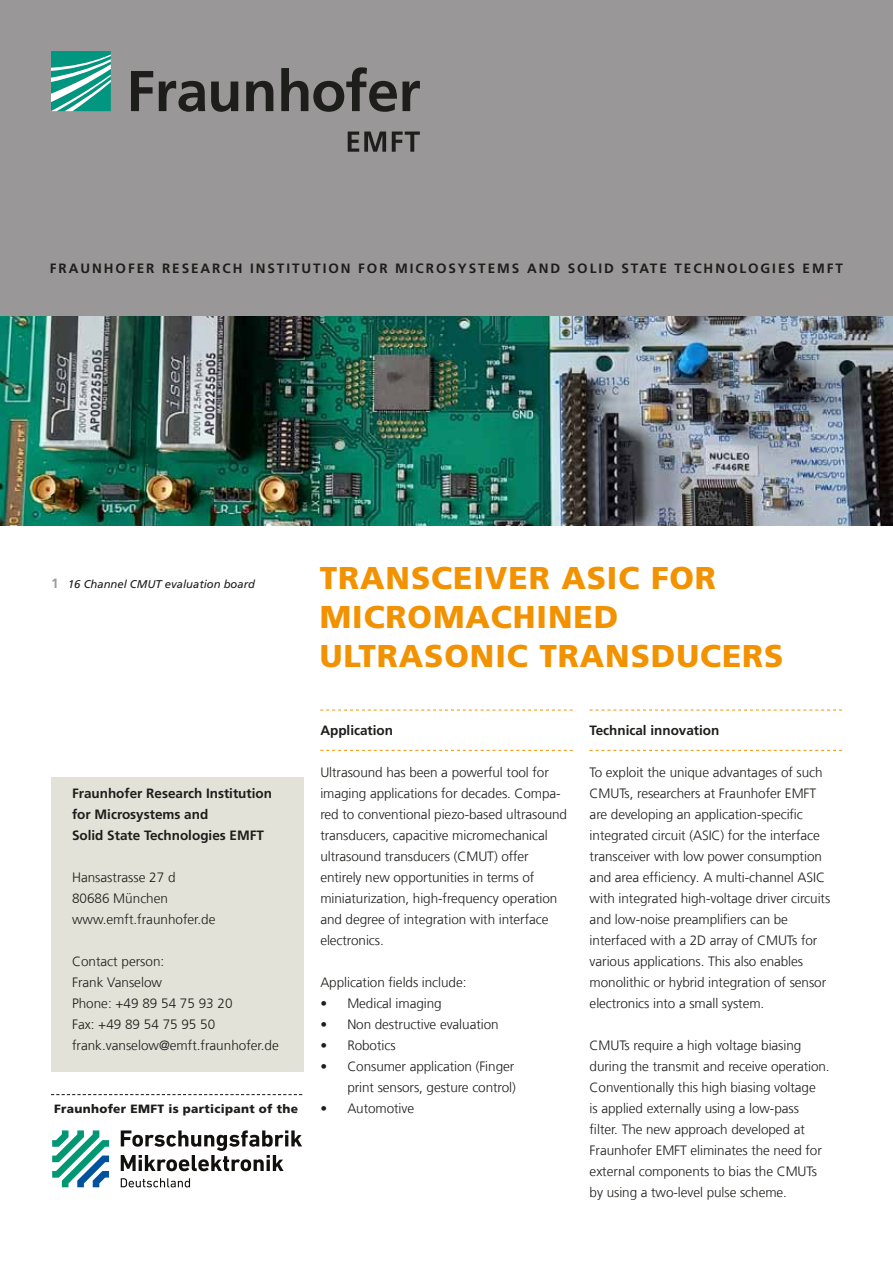
<style>
.page{position:relative;width:893px;height:1263px;background:#fff}
.page>*{position:absolute;margin:0;border:0;box-sizing:border-box;transform-origin:0 0}
.t1{font:900 31.5px/39px "Frutiger LT Com";letter-spacing:.03em;color:#f39200}
.t2{font:300 13.5px/21px "Frutiger LT Com";letter-spacing:-.005em;color:#1d1d1b}
.t3{font:700 13.5px "Frutiger LT Com";letter-spacing:.145em;color:#1d1d1b}
.t4{font:700 13.5px/21px "Frutiger LT Com";color:#1d1d1b}
.t5{font:900 12px "Frutiger LT Com";letter-spacing:.025em;color:#1d1d1b}
.t6{font:italic 11.25px "Frutiger LT Com";color:#1d1d1b}
.s1{font-weight:700;font-style:normal;font-size:13.5px;color:#9d9d9c}
</style>
<div class="page">
<img style="left:0;top:315px;width:893px;height:210px">
<div style="left:0;top:0;width:893px;height:315px;background:#999797"></div>
<svg style="left:320px;top:710px;width:253px;height:1px"></svg>
<svg style="left:320px;top:750px;width:253px;height:1px"></svg>
<svg style="left:590px;top:710px;width:252px;height:1px"></svg>
<svg style="left:590px;top:750px;width:252px;height:1px"></svg>
<div style="left:51px;top:777px;width:252px;height:294px;background:#e3e2d8"></div>
<svg style="left:51px;top:51px;width:60px;height:60px;background:#49b2a2"></svg>
<svg style="left:131px;top:67px;width:289px;height:45px"></svg>
<svg style="left:348px;top:132px;width:38px;height:20px"></svg>
<svg style="left:392px;top:132px;width:28px;height:20px"></svg>
<svg style="left:51px;top:1094px;width:251px;height:1px"></svg>
<svg style="left:52px;top:1130px;width:57px;height:57px"></svg>
<svg style="left:121px;top:1130px;width:181px;height:57px"></svg>
<p class="t3" style="left:50px;top:260px;width:794px">Fraunhof er Research Insti tution for Microsystem s and Solid State Technologi es EMFT</p>
<p class="t3" style="left:50px;top:491px;width:9px">1</p>
<p class="t6" style="left:51px;top:578px;width:205px"><span class="s1">1</span> 16 Channel CMUT evaluation board</p>
<h1 class="t1" style="left:320px;top:558px;width:262px">TRANSCEIVER ASIC</h1>
<h1 class="t1" style="left:651px;top:558px;width:66px">FOR</h1>
<h1 class="t1" style="left:320px;top:597px;width:465px">MICROMACHINED<br>ULTRASONIC TRANSDUCERS</h1>
<p class="t4" style="left:72px;top:783px;width:202px">Fraunhofer Research Institution for Microsystems and<br>Solid State Technologies EMFT</p>
<p class="t2" style="left:72px;top:867px;width:145px">Hansastrasse 27 d<br>80686 München www.emft.fraunhofer.de</p>
<p class="t2" style="left:72px;top:951px;width:208px">Contact person:<br>Frank Vanselow<br>Phone: +49 89 54 75 93 20<br>Fax: +49 89 54 75 95 50 frank.vanselow@emft.fraunhofer.de</p>
<p class="t5" style="left:54px;top:1102px;width:245px">FRAUNHOFER EMFT IS PARTICIPANT OF THE</p>
<p class="t3" style="left:320px;top:722px;width:74px">Application</p>
<p class="t2" style="left:320px;top:762px;width:248px">Ultrasound has been a powerful tool for imaging applications for decades. Compa&shy;red to conventional piezo-based ultrasound transducers, capacitive micromechanical ultrasound transducers (CMUT) offer entirely new opportunities in terms of miniaturization, high-frequency operation and degree of integration with interface electronics.</p>
<p class="t2" style="left:320px;top:972px;width:148px">Application fields include:</p>
<p class="t2" style="left:320px;top:993px;width:123px">• Medical imaging</p>
<p class="t2" style="left:320px;top:1014px;width:180px">• Non destructive evaluation</p>
<p class="t2" style="left:320px;top:1035px;width:77px">• Robotics</p>
<p class="t2" style="left:320px;top:1056px;width:197px;text-align:right">• Consumer application (Finger print sensors, gesture control)</p>
<p class="t2" style="left:320px;top:1098px;width:95px">• Automotive</p>
<p class="t3" style="left:590px;top:722px;width:131px">Technical innovation</p>
<p class="t2" style="left:590px;top:762px;width:242px">To exploit the unique advantages of such CMUTs, researchers at Fraunhofer EMFT are developing an application-specific integrated circuit (ASIC) for the interface transceiver with low power consumption and area efficiency. A multi-channel ASIC with integrated high-voltage driver circuits and low-noise preamplifiers can be interfaced with a 2D array of CMUTs for various applications. This also enables monolithic or hybrid integration of sensor electronics into a small system.</p>
<p class="t2" style="left:590px;top:1035px;width:242px">CMUTs require a high voltage biasing during the transmit and receive operation.<br>Conventionally this high biasing voltage<br>is applied externally using a low-pass filter. The new approach developed at Fraunhofer EMFT eliminates the need for external components to bias the CMUTs by using a two-level pulse scheme.</p>
</div>
